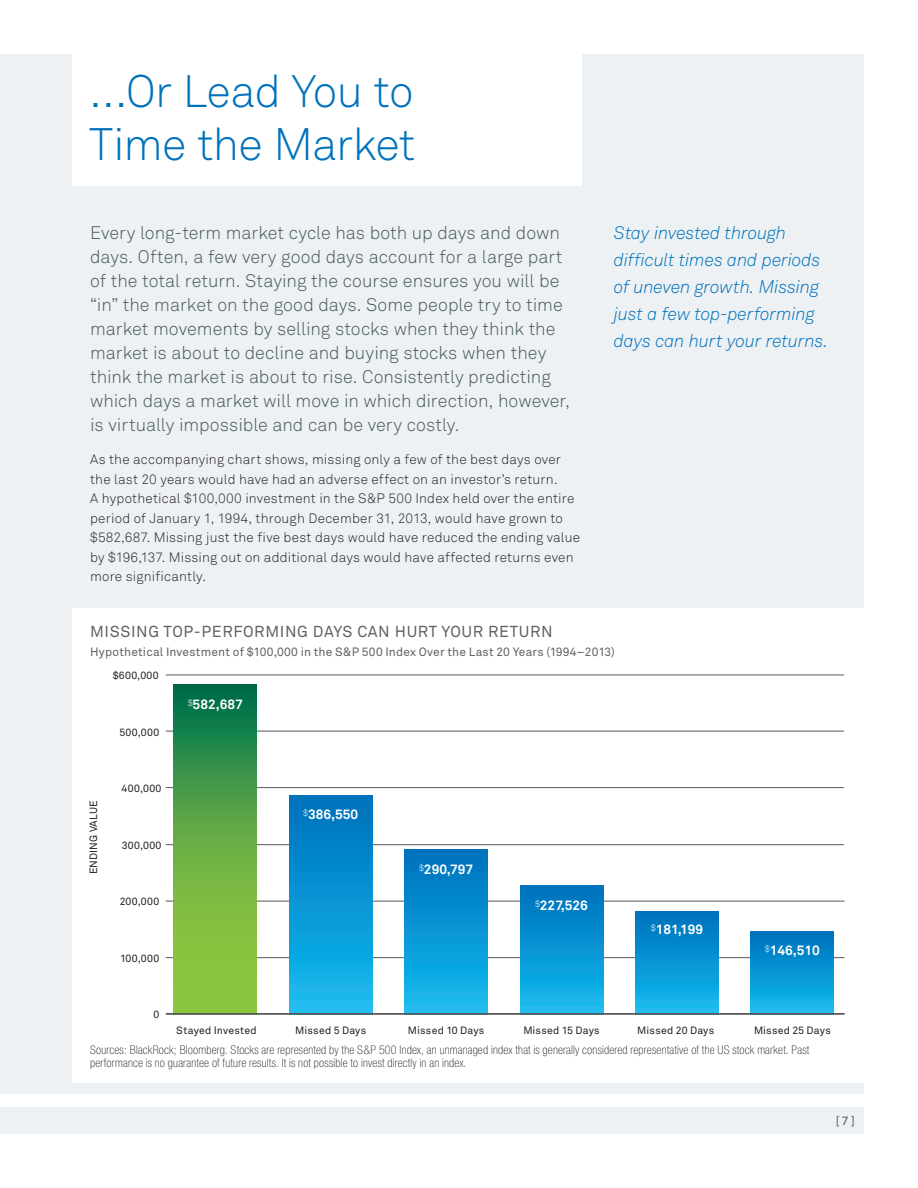
<style>
.page{position:relative;width:918px;height:1188px;background:#fff}
.page>*{position:absolute;margin:0;border:0;box-sizing:border-box;transform-origin:0 0}
.t1{font:45px/52.5px "Akkurat Light Pro";letter-spacing:-.02em;color:#0072bc}
.Tier_4_body_copy{font:18px/24px "Akkurat Light Pro";color:#455760}
.t2{font:italic 18px/27px "Akkurat Light Pro";letter-spacing:-.015em;color:#0072bc}
.Tier_4__Chart_Header{font:15.75px "Akkurat Pro";letter-spacing:.04em;color:#5e6367}
.Tier_4_body_copy-2{font:13.5px/19.5px "Akkurat Light Pro";letter-spacing:.015em;color:#231f20}
.t3{font:700 13.5px "Akkurat Pro";color:#fff}
.Source_-_8_10{font:100 condensed 12px/13.5px "Helvetica Neue";letter-spacing:.015em;color:#231f20}
.Tier_4__Chart_Subhea{font:12px "Akkurat Pro";letter-spacing:.015em;color:#5e6367}
.t4{font:12px "Akkurat Pro";color:#455760}
.t5{font:10.5px "Akkurat Pro";letter-spacing:.02em;color:#231f20}
.t6{font:10.5px "Akkurat Pro";color:#231f20}
</style>
<div class="page">
<div style="left:0;top:54px;width:864px;height:1040px;background:#edf1f3"></div>
<div style="left:0;top:1107px;width:864px;height:27px;background:#edf1f3"></div>
<div style="left:72px;top:0;width:510px;height:186px;background:#fff"></div>
<div style="left:72px;top:608px;width:803px;height:475px;background:#fff"></div>
<hr style="left:166px;top:957px;width:679px;height:1px;background:#57585a">
<hr style="left:166px;top:787px;width:678px;height:1px;background:#57585a">
<hr style="left:166px;top:675px;width:678px;height:1px;background:#57585a">
<hr style="left:166px;top:901px;width:679px;height:1px;background:#57585a">
<hr style="left:166px;top:844px;width:678px;height:1px;background:#57585a">
<hr style="left:166px;top:731px;width:678px;height:1px;background:#57585a">
<svg style="left:174px;top:684px;width:83px;height:329px;background:#5aa644"></svg>
<div style="left:289px;top:795px;width:83px;height:219px;background:linear-gradient(to bottom,#0070bb,#19bef0)"></div>
<div style="left:405px;top:850px;width:83px;height:164px;background:linear-gradient(to bottom,#0070bb,#19bdef)"></div>
<div style="left:520px;top:885px;width:83px;height:129px;background:linear-gradient(to bottom,#0070bb,#19bdf0)"></div>
<div style="left:635px;top:912px;width:84px;height:102px;background:linear-gradient(to bottom,#0070bb,#19bcef)"></div>
<div style="left:751px;top:931px;width:83px;height:83px;background:linear-gradient(to bottom,#0070bb,#19bdef)"></div>
<hr style="left:166px;top:1013px;width:679px;height:2px;background:#57585a">
<p class="t1" style="left:89px;top:66px;width:328px">…Or Lead You to<br>Time the Market</p>
<p class="Tier_4_body_copy" style="left:90px;top:221px;width:481px">Every long-term market cycle has both up days and down days. Often, a few very good days account for a large part of the total return. Staying the course ensures you will be “in” the market on the good days. Some people try to time market movements by selling stocks when they think the market is about to decline and buying stocks when they think the market is about to rise. Consistently predicting which days a market will move in which direction, however, is virtually impossible and can be very costly.</p>
<p class="Tier_4_body_copy-2" style="left:90px;top:450px;width:492px">As the accompanying chart shows, missing only a few of the best days over the last 20 years would have had an adverse effect on an investor’s return.<br>A hypothetical $100,000 investment in the S&amp;P 500 Index held over the entire period of January 1, 1994, through December 31, 2013, would have grown to $582,687. Missing just the five best days would have reduced the ending value by $196,137. Missing out on additional days would have affected returns even more significantly.</p>
<p class="t2" style="left:614px;top:220px;width:216px">Stay invested through difficult times and periods of uneven growth. Missing just a few top-performing days can hurt your returns.</p>
<p class="Tier_4__Chart_Header" style="left:90px;top:623px;width:464px">MISSING TOP-PERFORMING DAYS CAN HURT YOUR RETURN</p>
<p class="Tier_4__Chart_Subhea" style="left:90px;top:644px;width:526px">Hypothetical Investment of $100,000 in the S&amp;P 500 Index Over the Last 20 Years (1994–2013)</p>
<p class="t5" style="left:113px;top:669px;width:48px">$600,000</p>
<p class="t5" style="left:120px;top:726px;width:41px">500,000</p>
<p class="t6" style="left:88px;top:874px;width:76px;rotate:-90deg">ENDING VALUE</p>
<p class="t5" style="left:122px;top:782px;width:41px">400,000</p>
<p class="t5" style="left:122px;top:839px;width:41px">300,000</p>
<p class="t5" style="left:120px;top:895px;width:41px">200,000</p>
<p class="t5" style="left:120px;top:952px;width:41px">100,000</p>
<p class="t3" style="left:188px;top:696px;width:56px"><sup>$</sup>582,687</p>
<p class="t3" style="left:303px;top:806px;width:56px"><sup>$</sup>386,550</p>
<p class="t3" style="left:419px;top:861px;width:55px"><sup>$</sup>290,797</p>
<p class="t3" style="left:535px;top:897px;width:54px"><sup>$</sup>227,526</p>
<p class="t3" style="left:651px;top:921px;width:54px"><sup>$</sup>181,199</p>
<p class="t3" style="left:765px;top:941px;width:56px"><sup>$</sup>146,510</p>
<p class="t5" style="left:153px;top:1008px;width:7px">0</p>
<p class="t5" style="left:176px;top:1024px;width:82px">Stayed Invested</p>
<p class="t5" style="left:295px;top:1024px;width:72px">Missed 5 Days</p>
<p class="t5" style="left:408px;top:1024px;width:78px">Missed 10 Days</p>
<p class="t5" style="left:523px;top:1024px;width:78px">Missed 15 Days</p>
<p class="t5" style="left:637px;top:1024px;width:78px">Missed 20 Days</p>
<p class="t5" style="left:754px;top:1024px;width:78px">Missed 25 Days</p>
<p class="Source_-_8_10" style="left:90px;top:1043px;width:721px">Sources: BlackRock; Bloomberg. Stocks are represented by the S&amp;P 500 Index, an unmanaged index that is generally considered representative of the US stock market. Past performance is no guarantee of future results. It is not possible to invest directly in an index.</p>
<p class="t4" style="left:836px;top:1114px;width:21px">[7]</p>
</div>
